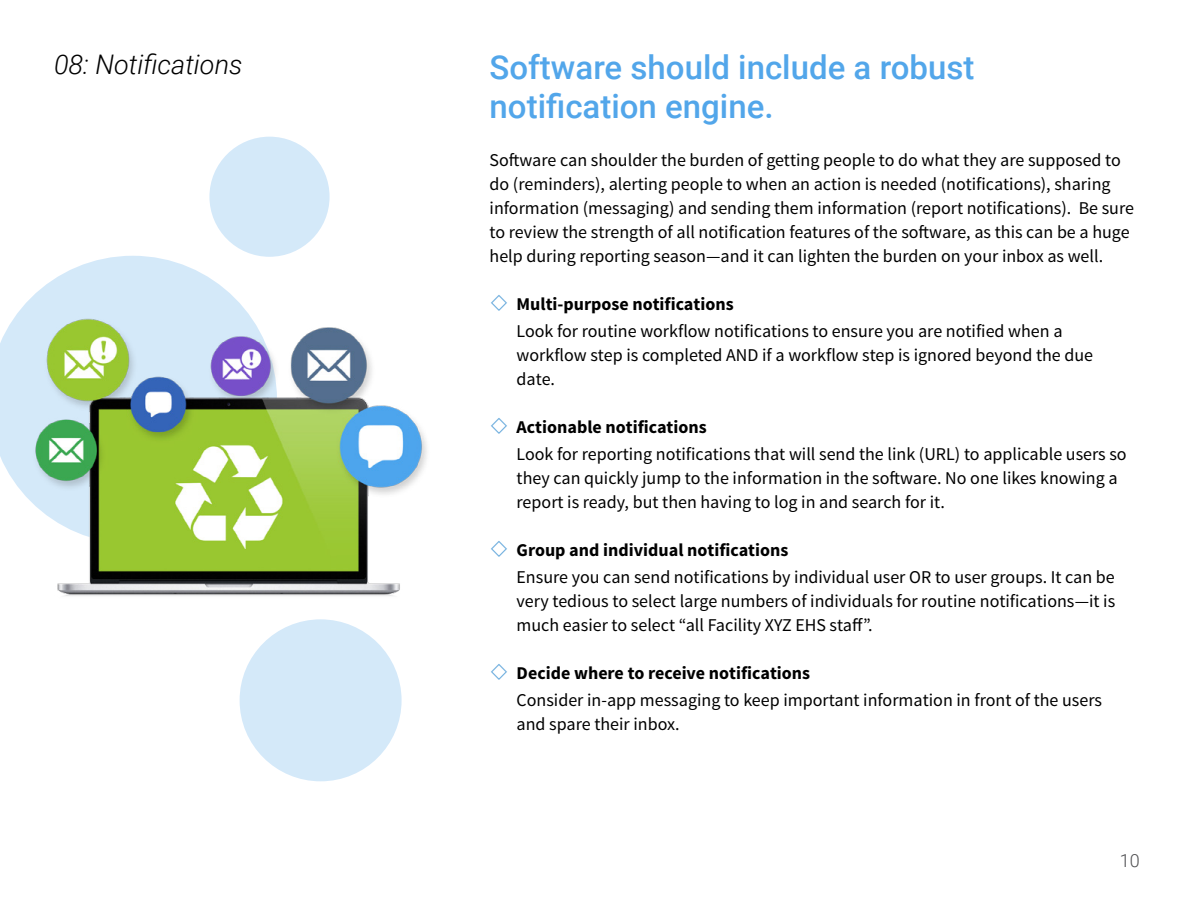
<style>
.page{position:relative;width:1188px;height:918px;background:#fff}
.page>*{position:absolute;margin:0;border:0;box-sizing:border-box;transform-origin:0 0}
.t1{font:500 33px/39px "Roboto";color:#52a6ea}
.t2{font:italic 300 27px "Roboto";color:#000}
.t3{font:18px/24px "Source Sans Pro";color:#000}
.t4{font:700 18px "Source Sans Pro";color:#000}
.t5{font:300 18px "Roboto";color:#4d4d4f}
</style>
<div class="page">
<svg style="left:0;top:256px;width:262px;height:224px;fill:#d4e9f9"></svg>
<div style="left:240px;top:619px;width:162px;height:162px;background:#d4e9f9;border-radius:50%"></div>
<div style="left:209px;top:137px;width:121px;height:120px;background:#d4e9f9;border-radius:50%"></div>
<img style="left:13px;top:315px;width:414px;height:281px">
<h2 class="t2" style="left:54px;top:46px;width:190px">08: Notifications</h2>
<h1 class="t1" style="left:490px;top:46px;width:486px">Software should include a robust notification engine.</h1>
<p class="t3" style="left:490px;top:148px;width:646px">Software can shoulder the burden of getting people to do what they are supposed to do (reminders), alerting people to when an action is needed (notifications), sharing information (messaging) and sending them information (report notifications). Be sure to review the strength of all notification features of the software, as this can be a huge help during reporting season—and it can lighten the burden on your inbox as well.</p>
<p class="t4" style="left:517px;top:292px;width:219px">Multi-purpose notifications</p>
<p class="t3" style="left:517px;top:319px;width:578px">Look for routine workflow notifications to ensure you are notified when a workflow step is completed AND if a workflow step is ignored beyond the due date.</p>
<p class="t4" style="left:517px;top:415px;width:192px">Actionable notifications</p>
<p class="t3" style="left:517px;top:442px;width:612px">Look for reporting notifications that will send the link (URL) to applicable users so they can quickly jump to the information in the software. No one likes knowing a report is ready, but then having to log in and search for it.</p>
<p class="t4" style="left:517px;top:538px;width:273px">Group and individual notifications</p>
<p class="t3" style="left:517px;top:565px;width:600px;text-align:justify">Ensure you can send notifications by individual user OR to user groups. It can be very tedious to select large numbers of individuals for routine notifications—it is much easier to select “all Facility XYZ EHS staff”.</p>
<p class="t4" style="left:517px;top:661px;width:295px">Decide where to receive notifications</p>
<p class="t3" style="left:517px;top:688px;width:587px">Consider in-app messaging to keep important information in front of the users and spare their inbox.</p>
<p class="t5" style="left:1120px;top:848px;width:21px">10</p>
</div>
